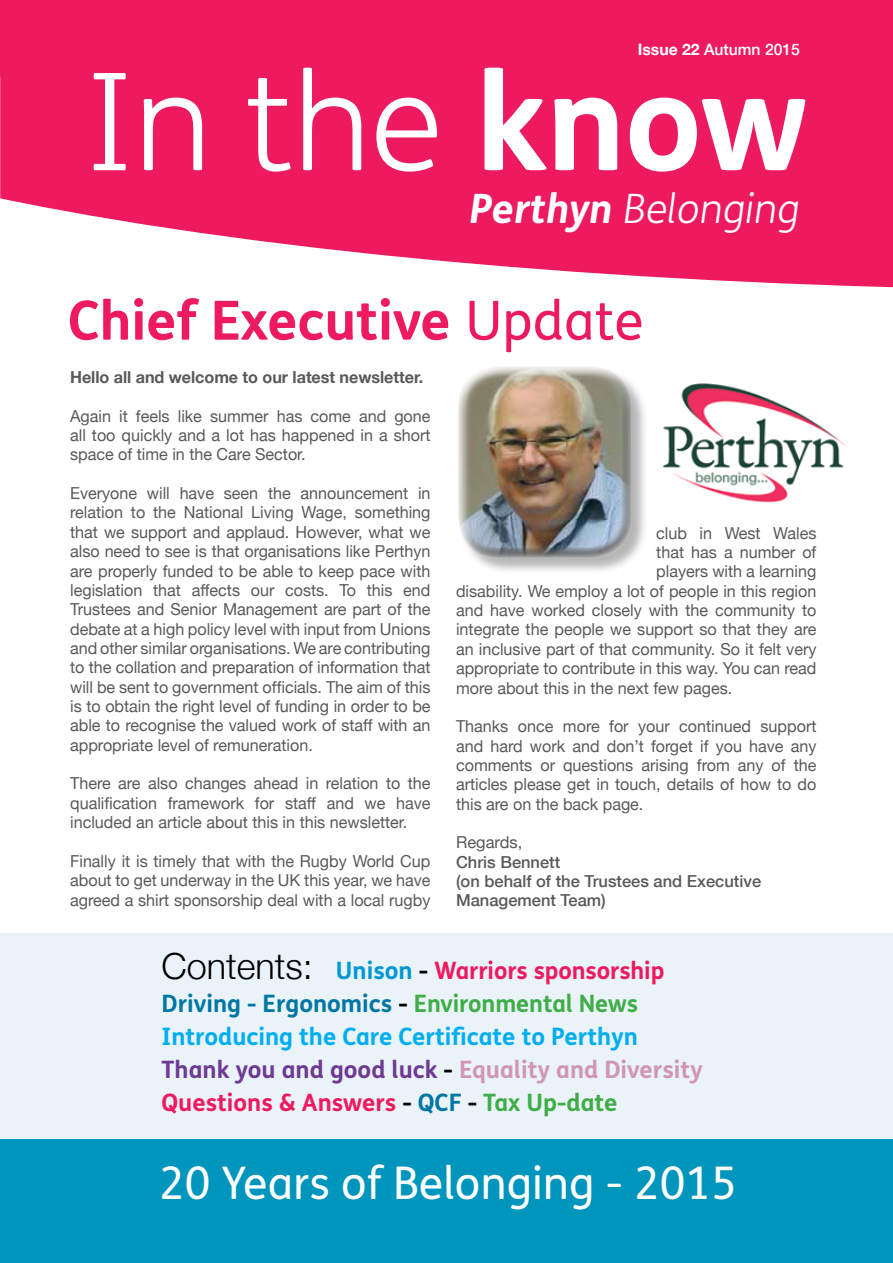
<style>
.page{position:relative;width:893px;height:1263px;background:#fff}
.page>*{position:absolute;margin:0;border:0;box-sizing:border-box;transform-origin:0 0}
.t1{font:300 135px "FS Mencap";color:#fff}
.t2{font:700 54px "FS Mencap";color:#ed1a60}
.t3{font:45px "FS Mencap";color:#fff}
.t4{font:italic 300 40.5px "FS Mencap";color:#fff}
.t5{font:700 24px/33px "FS Mencap";color:#00aeef}
.t6{font:16.5px/19.4px "Helvetica Neue";color:#58595b;text-align:justify}
.t7{font:500 16.5px/19.4px "Helvetica Neue";color:#58595b}
.t8{font:700 16.5px "Helvetica Neue";letter-spacing:-.005em;color:#58595b}
.s1{font-weight:700}
.s2{font-weight:400}
.s3{font-family:"Helvetica Neue";font-weight:300;font-size:36px;color:#000}
.s4{color:#0098d1}
.s5{color:#000}
.s6{color:#ed1a60}
.s7{color:#0076a3}
.s8{color:#41ad49}
.s9{color:#6e3a94}
.s10{color:#d196b2}
</style>
<div class="page">
<svg style="left:0;top:77px;width:893px;height:211px;fill:#ed1a60"></svg>
<div style="left:0;top:933px;width:893px;height:224px;background:#e9f3f8"></div>
<div style="left:0;top:0;width:893px;height:77px;background:#ed1a60"></div>
<img style="left:663px;top:383px;width:183px;height:119px">
<div style="left:459px;top:367px;width:189px;height:208px;background:#000;opacity:.29"></div>
<div style="left:457px;top:365px;width:176px;height:176px;background:#fff;opacity:.75"></div>
<div style="left:457px;top:377px;width:176px;height:181px;background:#000;opacity:.75"></div>
<div style="left:0;top:1140px;width:893px;height:123px;background:#0095bc"></div>
<h1 class="t1" style="left:85px;top:46px;width:724px">In the <span class="s1">know</span></h1>
<h3 class="t4" style="left:470px;top:186px;width:331px"><span class="s1">Perthyn</span> Belonging</h3>
<h2 class="t2" style="left:68px;top:287px;width:577px">Chief Executive <span class="s2">Update</span></h2>
<p class="t8" style="left:70px;top:364px;width:355px">Hello all and welcome to our latest newsletter.</p>
<p class="t6" style="left:70px;top:407px;width:362px">Again it feels like summer has come and gone all too quickly and a lot has happened in a short space of time in the Care Sector.</p>
<p class="t6" style="left:70px;top:484px;width:362px">Everyone will have seen the announcement in relation to the National Living Wage, something that we support and applaud. However, what we also need to see is that organisations like Perthyn are properly funded to be able to keep pace with legislation that affects our costs. To this end Trustees and Senior Management are part of the debate at a high policy level with input from Unions and other similar organisations. We are contributing to the collation and preparation of information that will be sent to government officials. The aim of this is to obtain the right level of funding in order to be able to recognise the valued work of staff with an appropriate level of remuneration.</p>
<p class="t6" style="left:70px;top:775px;width:362px">There are also changes ahead in relation to the qualification framework for staff and we have included an article about this in this newsletter.</p>
<p class="t6" style="left:70px;top:852px;width:362px">Finally it is timely that with the Rugby World Cup about to get underway in the UK this year, we have agreed a shirt sponsorship deal with a local rugby</p>
<p class="t6" style="left:656px;top:524px;width:162px">club in West Wales</p>
<p class="t6" style="left:656px;top:543px;width:162px">that has a number of</p>
<p class="t6" style="left:656px;top:563px;width:162px">players with a learning</p>
<p class="t6" style="left:456px;top:582px;width:362px">disability. We employ a lot of people in this region</p>
<p class="t6" style="left:456px;top:601px;width:362px">and have worked closely with the community to</p>
<p class="t6" style="left:456px;top:621px;width:362px">integrate the people we support so that they are</p>
<p class="t6" style="left:456px;top:640px;width:362px">an inclusive part of that community. So it felt very</p>
<p class="t6" style="left:456px;top:659px;width:362px">appropriate to contribute in this way. You can read</p>
<p class="t6" style="left:456px;top:679px;width:278px">more about this in the next few pages.</p>
<p class="t6" style="left:456px;top:718px;width:362px">Thanks once more for your continued support and hard work and don’t forget if you have any comments or questions arising from any of the articles please get in touch, details of how to do this are on the back page.</p>
<p class="t6" style="left:456px;top:834px;width:68px">Regards,</p>
<p class="t7" style="left:456px;top:851px;width:307px">Chris Bennett<br>(on behalf of the Trustees and Executive<br>Management Team)</p>
<h3 class="t5" style="left:162px;top:954px;width:543px"><span class="s3">Contents:</span> <span class="s4">Unison</span> <span class="s5">-</span> <span class="s6">Warriors sponsorship </span><span class="s7">Driving - Ergonomics</span> <span class="s5">-</span> <span class="s8">Environmental News </span>Introducing the Care Certificate to Perthyn <span class="s9">Thank you and good luck</span> <span class="s5">-</span> <span class="s10">Equality and Diversity </span><span class="s6">Questions &amp; Answers</span> <span class="s5">-</span> <span class="s7">QCF</span> <span class="s5">-</span> <span class="s8">Tax Up-date</span></h3>
<h3 class="t3" style="left:159px;top:1157px;width:579px">20 Years of Belonging - 2015</h3>
</div>
